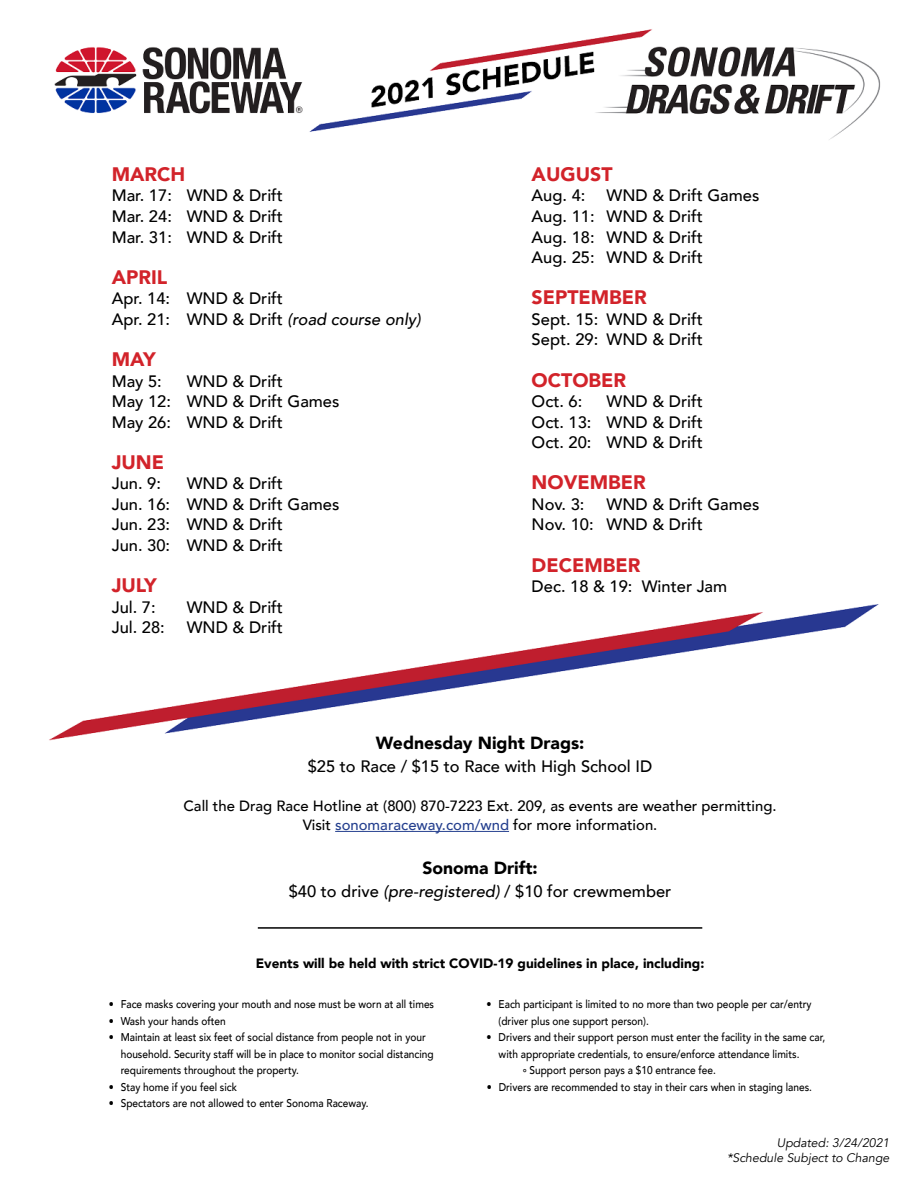
<style>
.page{position:relative;width:918px;height:1188px;background:#fff}
.page>*{position:absolute;margin:0;border:0;box-sizing:border-box;transform-origin:0 0}
.t1{font:900 19.5px "Avenir";color:#d2232a}
.t2{font:900 17.55px "Avenir";color:#000}
.t3{font:500 16.5px/20.5px "Avenir";color:#000}
.t4{font:500 14.85px/19.5px "Avenir";color:#000;text-align:center}
.t5{font:900 13.5px "Avenir";color:#000}
.t6{font:italic 12.3px/14.5px "Avenir";color:#000;text-align:right}
.t7{font:500 11.25px/16.5px "Avenir";color:#000;scale:.9 1}
.s1{font-style:italic}
.s2{color:#25408f}
</style>
<div class="page">
<img style="left:49px;top:29px;width:832px;height:900px">
<hr style="left:335px;top:831px;width:174px;height:1px;background:#25408f">
<hr style="left:258px;top:927px;width:444px;height:2px;background:#000">
<h1 class="t1" style="left:112px;top:157px;width:75px">MARCH</h1>
<h3 class="t3" style="left:112px;top:185px;width:173px;text-align:justify">Mar. 17: WND &amp; Drift Mar. 24: WND &amp; Drift Mar. 31: WND &amp; Drift</h3>
<h1 class="t1" style="left:112px;top:260px;width:57px">APRIL</h1>
<h3 class="t3" style="left:112px;top:287px;width:311px">Apr. 14: WND &amp; Drift<br>Apr. 21: WND &amp; Drift <span class="s1">(road course only)</span></h3>
<h1 class="t1" style="left:112px;top:342px;width:46px">MAY</h1>
<h3 class="t3" style="left:112px;top:370px;width:52px">May 5:</h3>
<h3 class="t3" style="left:112px;top:370px;width:229px;text-indent:75px">WND &amp; Drift<br>May 12: WND &amp; Drift Games<br>May 26: WND &amp; Drift</h3>
<h1 class="t1" style="left:112px;top:445px;width:54px">JUNE</h1>
<h3 class="t3" style="left:112px;top:472px;width:51px">Jun. 9:</h3>
<h3 class="t3" style="left:112px;top:472px;width:229px;text-indent:75px">WND &amp; Drift<br>Jun. 16: WND &amp; Drift Games<br>Jun. 23: WND &amp; Drift<br>Jun. 30: WND &amp; Drift</h3>
<h1 class="t1" style="left:112px;top:569px;width:47px">JULY</h1>
<h3 class="t3" style="left:112px;top:596px;width:46px">Jul. 7:</h3>
<h3 class="t3" style="left:187px;top:596px;width:98px">WND &amp; Drift</h3>
<h3 class="t3" style="left:112px;top:616px;width:55px">Jul. 28:</h3>
<h3 class="t3" style="left:187px;top:616px;width:98px">WND &amp; Drift</h3>
<h1 class="t1" style="left:532px;top:157px;width:82px">AUGUST</h1>
<h3 class="t3" style="left:532px;top:185px;width:55px">Aug. 4:</h3>
<h3 class="t3" style="left:532px;top:185px;width:229px;text-indent:75px">WND &amp; Drift Games<br>Aug. 11: WND &amp; Drift<br>Aug. 18: WND &amp; Drift<br>Aug. 25: WND &amp; Drift</h3>
<h1 class="t1" style="left:532px;top:281px;width:117px">SEPTEMBER</h1>
<h3 class="t3" style="left:532px;top:308px;width:173px">Sept. 15: WND &amp; Drift<br>Sept. 29: WND &amp; Drift</h3>
<h1 class="t1" style="left:532px;top:363px;width:96px">OCTOBER</h1>
<h3 class="t3" style="left:532px;top:390px;width:52px">Oct. 6:</h3>
<h3 class="t3" style="left:532px;top:390px;width:173px;text-align:justify;text-indent:75px">WND &amp; Drift Oct. 13: WND &amp; Drift Oct. 20: WND &amp; Drift</h3>
<h1 class="t1" style="left:532px;top:466px;width:116px">NOVEMBER</h1>
<h3 class="t3" style="left:532px;top:493px;width:54px">Nov. 3:</h3>
<h3 class="t3" style="left:532px;top:493px;width:229px;text-indent:75px">WND &amp; Drift Games<br>Nov. 10: WND &amp; Drift</h3>
<h1 class="t1" style="left:532px;top:548px;width:110px">DECEMBER</h1>
<h3 class="t3" style="left:532px;top:575px;width:197px">Dec. 18 &amp; 19: Winter Jam</h3>
<h2 class="t2" style="left:376px;top:728px;width:210px">Wednesday Night Drags:</h2>
<h3 class="t3" style="left:308px;top:755px;width:346px">$25 to Race / $15 to Race with High School ID</h3>
<h3 class="t4" style="left:184px;top:795px;width:595px">Call the Drag Race Hotline at (800) 870-7223 Ext. 209, as events are weather permitting.<br>Visit <span class="s2">sonomaraceway.com/wnd</span> for more information.</h3>
<h2 class="t2" style="left:422px;top:853px;width:117px">Sonoma Drift:</h2>
<h3 class="t3" style="left:289px;top:880px;width:384px">$40 to drive <span class="s1">(pre-registered)</span> / $10 for crewmember</h3>
<p class="t5" style="left:256px;top:952px;width:450px">Events will be held with strict COVID-19 guidelines in place, including:</p>
<p class="t7" style="left:109px;top:996px;width:363px">• Face masks covering your mouth and nose must be worn at all times</p>
<p class="t7" style="left:109px;top:1012px;width:132px">• Wash your hands often</p>
<p class="t7" style="left:121px;top:1029px;width:349px;text-indent:-12px">• Maintain at least six feet of social distance from people not in your household. Security staff will be in place to monitor social distancing requirements throughout the property.</p>
<p class="t7" style="left:109px;top:1078px;width:144px">• Stay home if you feel sick</p>
<p class="t7" style="left:109px;top:1095px;width:290px">• Spectators are not allowed to enter Sonoma Raceway.</p>
<p class="t7" style="left:499px;top:996px;width:349px;text-indent:-12px">• Each participant is limited to no more than two people per car/entry (driver plus one support person).</p>
<p class="t7" style="left:487px;top:1029px;width:378px">• Drivers and their support person must enter the facility in the same car,</p>
<p class="t7" style="left:499px;top:1045px;width:336px">with appropriate credentials, to ensure/enforce attendance limits.</p>
<p class="t7" style="left:523px;top:1062px;width:216px">° Support person pays a $10 entrance fee.</p>
<p class="t7" style="left:487px;top:1078px;width:363px">• Drivers are recommended to stay in their cars when in staging lanes.</p>
<p class="t6" style="left:727px;top:1136px;width:164px">Updated: 3/24/2021 *Schedule Subject to Change</p>
</div>
